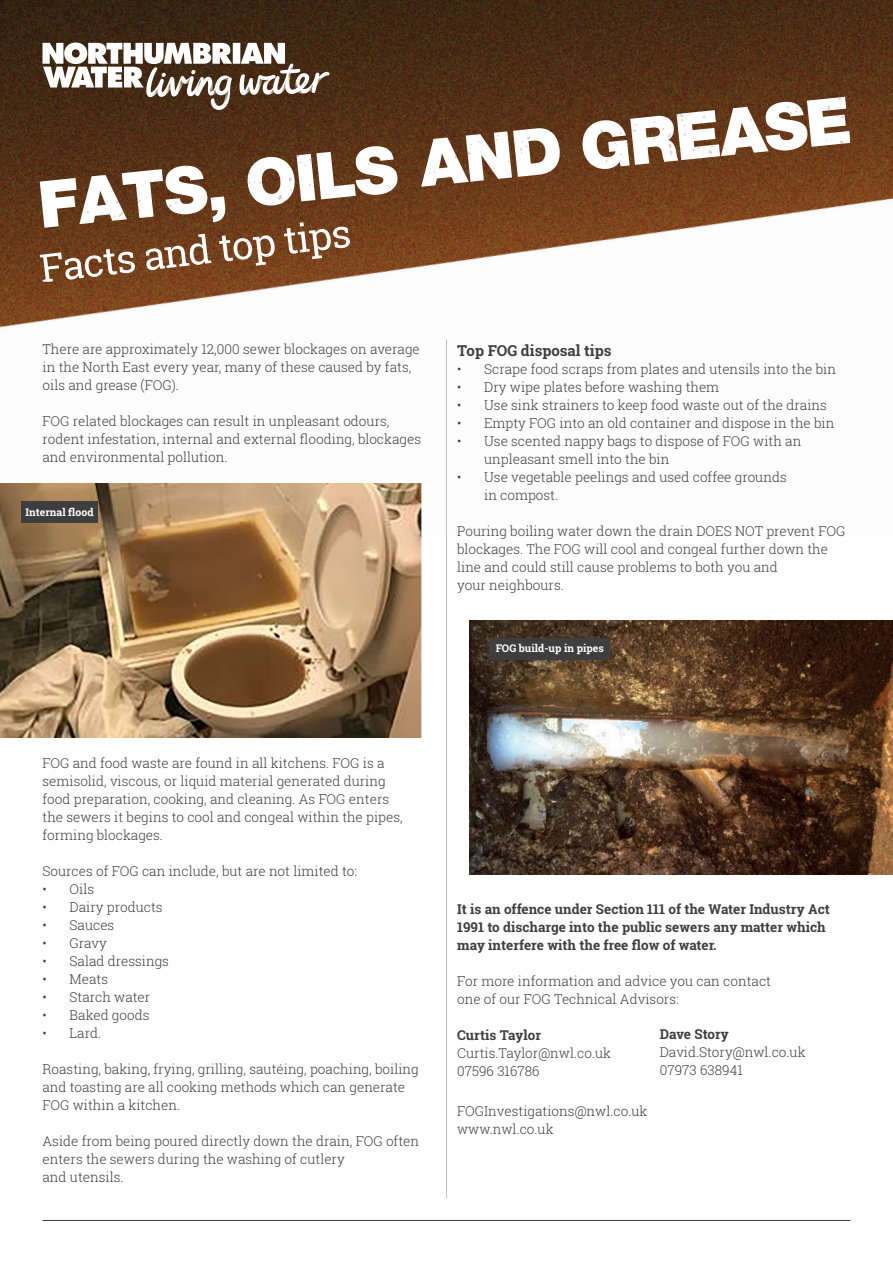
<style>
.page{position:relative;width:893px;height:1263px;background:#fff}
.page>*{position:absolute;margin:0;border:0;box-sizing:border-box;transform-origin:0 0}
.t1{font:700 15px "Roboto Slab";color:#3e3e3f}
.t2{font:300 13.5px/18px "Roboto Slab";color:#3e3e3f}
.t3{font:700 13.5px/18px "Roboto Slab";color:#3e3e3f}
.t4{font:700 10.5px "Roboto Slab";color:#fff}
</style>
<div class="page">
<hr style="left:43px;top:1220px;width:807px;height:1px;background:#3e3e3f">
<img style="left:0;top:0;width:893px;height:328px">
<hr style="left:446px;top:339px;width:1px;height:859px;background:#bcbdc0">
<img style="left:0;top:483px;width:422px;height:254px">
<img style="left:470px;top:620px;width:423px;height:254px">
<div style="left:21px;top:502px;width:77px;height:21px;background:#3e3e3f"></div>
<div style="left:489px;top:638px;width:120px;height:21px;background:#3e3e3f"></div>
<svg style="left:582px;top:97px;width:267px;height:72px"></svg>
<svg style="left:421px;top:128px;width:139px;height:59px"></svg>
<svg style="left:247px;top:146px;width:151px;height:60px"></svg>
<svg style="left:40px;top:166px;width:185px;height:62px"></svg>
<svg style="left:284px;top:222px;width:66px;height:37px"></svg>
<svg style="left:146px;top:234px;width:65px;height:36px"></svg>
<svg style="left:219px;top:235px;width:56px;height:31px"></svg>
<svg style="left:40px;top:249px;width:95px;height:33px"></svg>
<svg style="left:43px;top:43px;width:287px;height:67px"></svg>
<p class="t2" style="left:43px;top:340px;width:379px">There are approximately 12,000 sewer blockages on average in the North East every year, many of these caused by fats, oils and grease (FOG).</p>
<p class="t2" style="left:43px;top:412px;width:380px">FOG related blockages can result in unpleasant odours, rodent infestation, internal and external flooding, blockages and environmental pollution.</p>
<p class="t4" style="left:26px;top:505px;width:69px">Internal flood</p>
<p class="t1" style="left:457px;top:340px;width:156px">Top FOG disposal tips</p>
<p class="t2" style="left:457px;top:360px;width:380px">• Scrape food scraps from plates and utensils into the bin</p>
<p class="t2" style="left:457px;top:378px;width:264px">• Dry wipe plates before washing them</p>
<p class="t2" style="left:457px;top:396px;width:371px">• Use sink strainers to keep food waste out of the drains</p>
<p class="t2" style="left:457px;top:414px;width:379px">• Empty FOG into an old container and dispose in the bin</p>
<p class="t2" style="left:484px;top:432px;width:319px;text-indent:-27px">• Use scented nappy bags to dispose of FOG with an unpleasant smell into the bin</p>
<p class="t2" style="left:484px;top:468px;width:304px;text-indent:-27px">• Use vegetable peelings and used coffee grounds in compost.</p>
<p class="t2" style="left:457px;top:522px;width:390px">Pouring boiling water down the drain DOES NOT prevent FOG blockages. The FOG will cool and congeal further down the line and could still cause problems to both you and</p>
<p class="t2" style="left:457px;top:576px;width:108px">your neighbours.</p>
<p class="t4" style="left:496px;top:641px;width:110px">FOG build-up in pipes</p>
<p class="t2" style="left:43px;top:754px;width:362px">FOG and food waste are found in all kitchens. FOG is a semisolid, viscous, or liquid material generated during food preparation, cooking, and cleaning. As FOG enters the sewers it begins to cool and congeal within the pipes, forming blockages.</p>
<p class="t2" style="left:43px;top:862px;width:316px">Sources of FOG can include, but are not limited to:</p>
<p class="t2" style="left:43px;top:880px;width:53px">• Oils</p>
<p class="t2" style="left:43px;top:898px;width:122px">• Dairy products</p>
<p class="t2" style="left:43px;top:916px;width:73px">• Sauces</p>
<p class="t2" style="left:43px;top:934px;width:66px">• Gravy</p>
<p class="t2" style="left:43px;top:952px;width:128px">• Salad dressings</p>
<p class="t2" style="left:43px;top:970px;width:67px">• Meats</p>
<p class="t2" style="left:43px;top:988px;width:109px">• Starch water</p>
<p class="t2" style="left:43px;top:1006px;width:109px">• Baked goods</p>
<p class="t2" style="left:43px;top:1024px;width:60px">• Lard.</p>
<p class="t2" style="left:43px;top:1060px;width:378px">Roasting, baking, frying, grilling, sautéing, poaching, boiling and toasting are all cooking methods which can generate<br>FOG within a kitchen.</p>
<p class="t2" style="left:43px;top:1132px;width:378px">Aside from being poured directly down the drain, FOG often enters the sewers during the washing of cutlery</p>
<p class="t2" style="left:43px;top:1168px;width:83px">and utensils.</p>
<p class="t3" style="left:457px;top:900px;width:374px">It is an offence under Section 111 of the Water Industry Act<br>1991 to discharge into the public sewers any matter which may interfere with the free flow of water.</p>
<p class="t2" style="left:457px;top:972px;width:315px">For more information and advice you can contact</p>
<p class="t2" style="left:457px;top:990px;width:223px">one of our FOG Technical Advisors:</p>
<p class="t3" style="left:457px;top:1026px;width:85px">Curtis Taylor</p>
<p class="t2" style="left:457px;top:1044px;width:155px">Curtis.Taylor@nwl.co.uk</p>
<p class="t2" style="left:457px;top:1062px;width:84px">07596 316786</p>
<p class="t3" style="left:660px;top:1025px;width:71px">Dave Story</p>
<p class="t2" style="left:660px;top:1043px;width:147px">David.Story@nwl.co.uk</p>
<p class="t2" style="left:660px;top:1061px;width:85px">07973 638941</p>
<p class="t2" style="left:457px;top:1102px;width:192px">FOGInvestigations@nwl.co.uk</p>
<p class="t2" style="left:457px;top:1120px;width:98px">www.nwl.co.uk</p>
</div>
